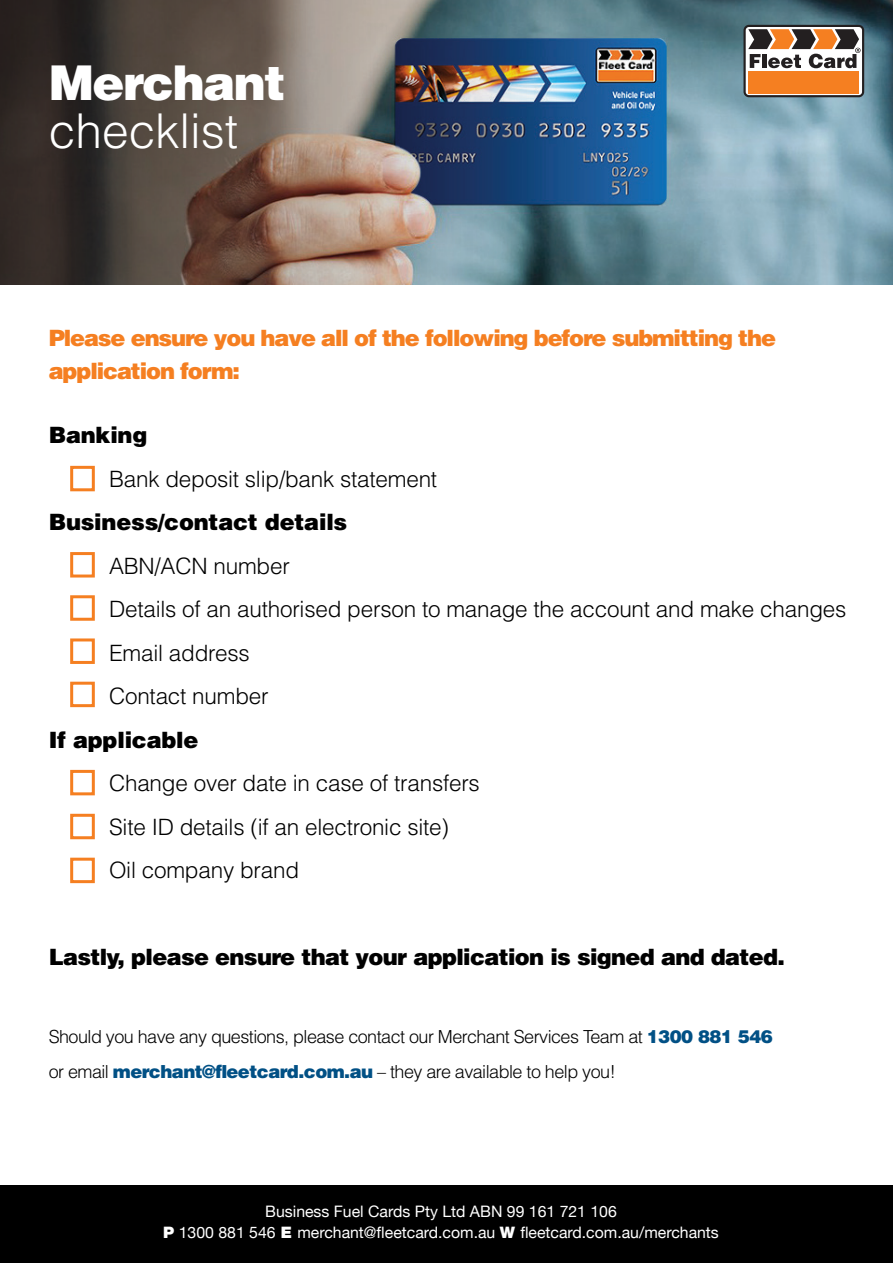
<style>
.page{position:relative;width:893px;height:1263px;background:#fff}
.page>*{position:absolute;margin:0;border:0;box-sizing:border-box;transform-origin:0 0}
.t1{font:300 48px "Helvetica";color:#fff}
.t2{font:900 48px "Helvetica";letter-spacing:-.03em;color:#fff}
.t3{font:300 22.5px "Helvetica";letter-spacing:-.01em;color:#000}
.t4{font:900 22.5px/33px "Helvetica";letter-spacing:-.05em;color:#f57f21}
.t5{font:900 22.5px "Helvetica";letter-spacing:-.03em;color:#000}
.t6{font:900 22.5px "Helvetica";letter-spacing:-.01em;color:#000}
.t7{font:300 18px "Helvetica";letter-spacing:-.03em;color:#000}
.t8{font:15.9px "Helvetica Neue";color:#fff}
.s1{font-weight:900;color:#015085}
.s2{font-family:"Helvetica Neue LT Std";font-weight:900}
</style>
<div class="page">
<img style="left:596px;top:0;width:297px;height:285px">
<img style="left:0;top:0;width:596px;height:285px">
<div style="left:0;top:1186px;width:893px;height:77px;background:#000"></div>
<svg style="left:743px;top:25px;width:121px;height:72px"></svg>
<div style="left:70px;top:466px;width:25px;height:25px;background:#fff;border:3px solid #f57f21"></div>
<div style="left:70px;top:552px;width:25px;height:25px;background:#fff;border:3px solid #f57f21"></div>
<div style="left:70px;top:595px;width:25px;height:26px;background:#fff;border:3px solid #f57f21"></div>
<div style="left:70px;top:638px;width:25px;height:26px;background:#fff;border:3px solid #f57f21"></div>
<div style="left:70px;top:682px;width:25px;height:25px;background:#fff;border:3px solid #f57f21"></div>
<div style="left:70px;top:770px;width:25px;height:25px;background:#fff;border:3px solid #f57f21"></div>
<div style="left:70px;top:814px;width:25px;height:25px;background:#fff;border:3px solid #f57f21"></div>
<div style="left:70px;top:858px;width:25px;height:25px;background:#fff;border:3px solid #f57f21"></div>
<p class="t2" style="left:49px;top:51px;width:239px">Merchant</p>
<p class="t1" style="left:49px;top:101px;width:191px">checklist</p>
<p class="t4" style="left:49px;top:320px;width:729px">Please ensure you have all of the following before submitting the application form:</p>
<p class="t6" style="left:49px;top:420px;width:100px">Banking</p>
<p class="t3" style="left:109px;top:464px;width:330px">Bank deposit slip/bank statement</p>
<p class="t6" style="left:49px;top:507px;width:300px">Business/contact details</p>
<p class="t3" style="left:109px;top:551px;width:182px">ABN/ACN number</p>
<p class="t3" style="left:109px;top:595px;width:739px">Details of an authorised person to manage the account and make changes</p>
<p class="t3" style="left:109px;top:638px;width:142px">Email address</p>
<p class="t3" style="left:109px;top:682px;width:161px">Contact number</p>
<p class="t6" style="left:49px;top:725px;width:151px">If applicable</p>
<p class="t3" style="left:109px;top:769px;width:372px">Change over date in case of transfers</p>
<p class="t3" style="left:109px;top:812px;width:341px">Site ID details (if an electronic site)</p>
<p class="t3" style="left:109px;top:856px;width:192px">Oil company brand</p>
<p class="t5" style="left:49px;top:942px;width:738px">Lastly, please ensure that your application is signed and dated.</p>
<p class="t7" style="left:49px;top:1025px;width:726px">Should you have any questions, please contact our Merchant Services Team at <span class="s1">1300 881 546</span></p>
<p class="t7" style="left:49px;top:1060px;width:568px">or email <span class="s1">merchant@fleetcard.com.au</span> – they are available to help you!</p>
<p class="t8" style="left:265px;top:1200px;width:353px">Business Fuel Cards Pty Ltd ABN 99 161 721 106</p>
<p class="t8" style="left:163px;top:1221px;width:557px"><span class="s2">P</span> 1300 881 546 <span class="s2">E</span> merchant@fleetcard.com.au <span class="s2">W</span> fleetcard.com.au/merchants</p>
</div>
